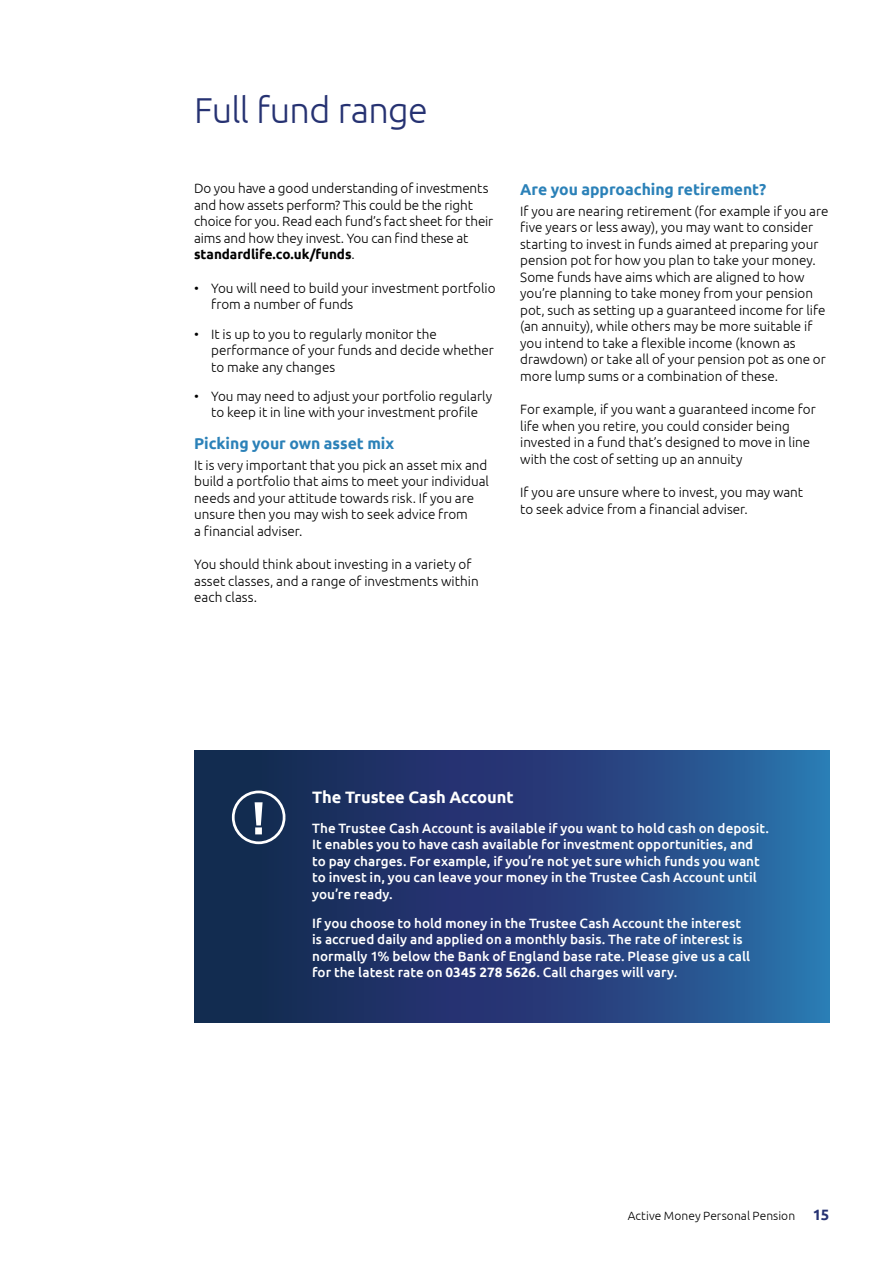
<style>
.page{position:relative;width:893px;height:1263px;background:#fff}
.page>*{position:absolute;margin:0;border:0;box-sizing:border-box;transform-origin:0 0}
.t1{font:300 36px "Ubuntu";letter-spacing:-.02em;color:#263272}
.t2{font:700 16.5px "Ubuntu";letter-spacing:-.005em;color:#fff}
.t3{font:700 15.75px "Ubuntu";letter-spacing:-.005em;color:#2b81b8}
.t4{font:300 13.5px/16.5px "Ubuntu";color:#000}
.t5{font:500 13.5px/16.5px "Ubuntu";color:#fff}
.t6{font:300 12px "Ubuntu";letter-spacing:.005em;color:#000}
.s1{font-weight:700}
.s2{font-weight:700;font-size:15px;color:#263272}
</style>
<div class="page">
<svg style="left:194px;top:750px;width:635px;height:273px;background:#224178"></svg>
<div style="left:232px;top:790px;width:53px;height:54px;border:3px solid #fff;border-radius:50%"></div>
<svg style="left:255px;top:802px;width:8px;height:32px"></svg>
<h1 class="t1" style="left:194px;top:88px;width:235px">Full fund range</h1>
<p class="t4" style="left:194px;top:180px;width:301px">Do you have a good understanding of investments and how assets perform? This could be the right choice for you. Read each fund’s fact sheet for their aims and how they invest. You can find these at <span class="s1">standardlife.co.uk/funds</span>.</p>
<p class="t4" style="left:211px;top:279px;width:286px;text-indent:-17px">• You will need to build your investment portfolio from a number of funds</p>
<p class="t4" style="left:211px;top:325px;width:284px;text-indent:-17px">• It is up to you to regularly monitor the performance of your funds and decide whether to make any changes</p>
<p class="t4" style="left:194px;top:387px;width:299px;text-align:center">• You may need to adjust your portfolio regularly to keep it in line with your investment profile</p>
<p class="t3" style="left:194px;top:434px;width:201px">Picking your own asset mix</p>
<p class="t4" style="left:194px;top:456px;width:296px">It is very important that you pick an asset mix and build a portfolio that aims to meet your individual needs and your attitude towards risk. If you are unsure then you may wish to seek advice from<br>a financial adviser.</p>
<p class="t4" style="left:194px;top:556px;width:286px">You should think about investing in a variety of asset classes, and a range of investments within each class.</p>
<p class="t3" style="left:520px;top:180px;width:247px">Are you approaching retirement?</p>
<p class="t4" style="left:520px;top:202px;width:310px">If you are nearing retirement (for example if you are five years or less away), you may want to consider starting to invest in funds aimed at preparing your pension pot for how you plan to take your money.<br>Some funds have aims which are aligned to how you’re planning to take money from your pension pot, such as setting up a guaranteed income for life (an annuity), while others may be more suitable if you intend to take a flexible income (known as drawdown) or take all of your pension pot as one or more lump sums or a combination of these.</p>
<p class="t4" style="left:520px;top:401px;width:297px">For example, if you want a guaranteed income for life when you retire, you could consider being invested in a fund that’s designed to move in line with the cost of setting up an annuity</p>
<p class="t4" style="left:520px;top:484px;width:284px">If you are unsure where to invest, you may want to seek advice from a financial adviser.</p>
<p class="t2" style="left:312px;top:787px;width:203px">The Trustee Cash Account</p>
<p class="t5" style="left:312px;top:819px;width:458px">The Trustee Cash Account is available if you want to hold cash on deposit.<br>It enables you to have cash available for investment opportunities, and to pay charges. For example, if you’re not yet sure which funds you want to invest in, you can leave your money in the Trustee Cash Account until you’re ready.</p>
<p class="t5" style="left:312px;top:914px;width:439px">If you choose to hold money in the Trustee Cash Account the interest is accrued daily and applied on a monthly basis. The rate of interest is normally 1% below the Bank of England base rate. Please give us a call for the latest rate on <span class="s1">0345 278 5626</span>. Call charges will vary.</p>
<p class="t6" style="left:628px;top:1209px;width:203px">Active Money Personal Pension <span class="s2">15</span></p>
</div>
